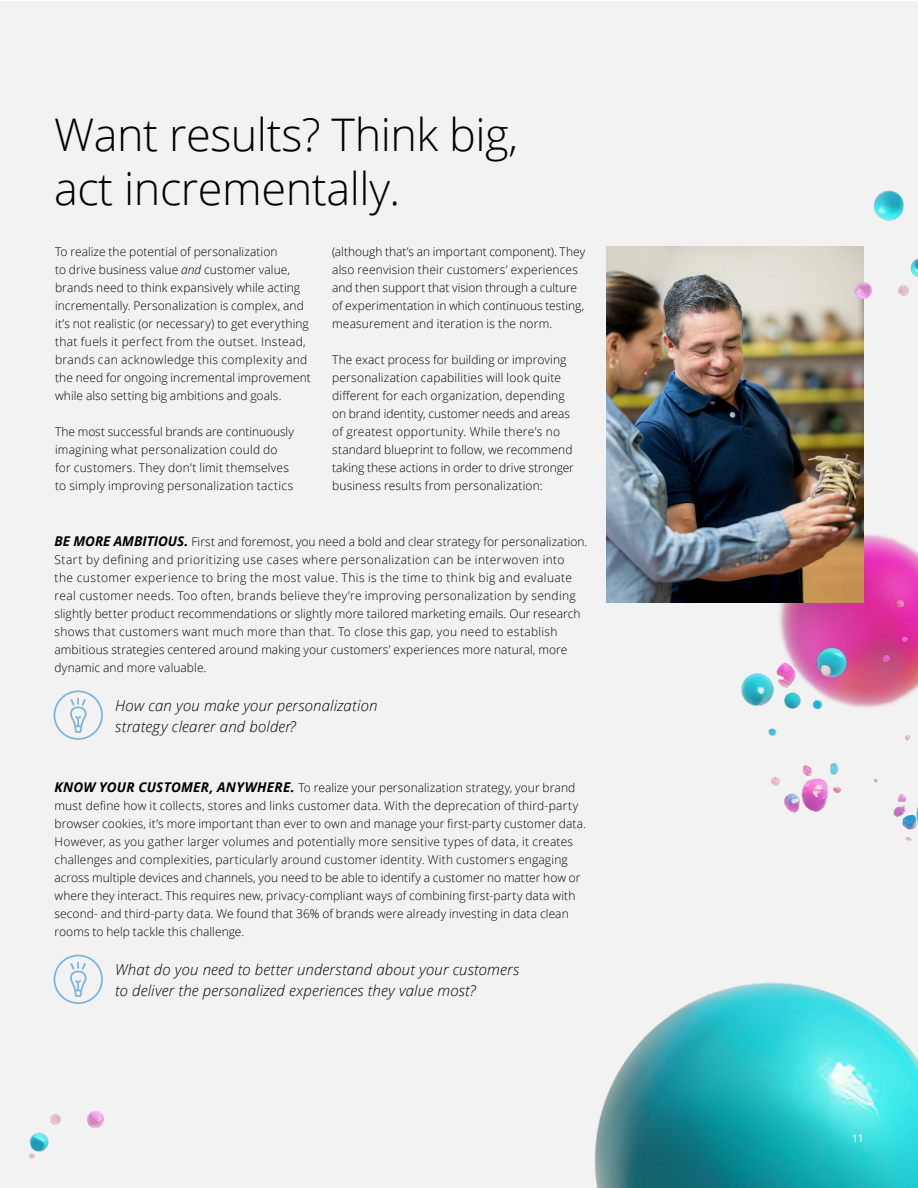
<style>
.page{position:relative;width:918px;height:1188px;background:#fff}
.page>*{position:absolute;margin:0;border:0;box-sizing:border-box;transform-origin:0 0}
.t1{font:300 45px/54px "Open Sans";letter-spacing:-.01em;color:#000}
.t2{font:italic 300 15px/21px "Open Sans";letter-spacing:.01em;color:#000}
.t3{font:300 12px/18px "Open Sans";letter-spacing:.01em;color:#000}
.t4{font:10.5px "Open Sans";color:#fff}
.s1{font-style:italic}
.s2{font-weight:700;font-style:italic;font-size:13.5px}
</style>
<div class="page">
<div style="left:0;top:2px;width:918px;height:1186px;background:#f2f2f2"></div>
<img style="left:675px;top:534px;width:243px;height:69px">
<img style="left:606px;top:246px;width:258px;height:356px">
<img style="left:740px;top:598px;width:178px;height:243px">
<img style="left:29px;top:1110px;width:75px;height:49px">
<img style="left:594px;top:982px;width:324px;height:206px">
<svg style="left:54px;top:690px;width:49px;height:50px"></svg>
<svg style="left:54px;top:955px;width:49px;height:49px"></svg>
<img style="left:839px;top:190px;width:79px;height:114px">
<h1 class="t1" style="left:54px;top:107px;width:466px">Want results? Think big, act incrementally.</h1>
<p class="t3" style="left:55px;top:243px;width:257px">To realize the potential of personalization<br>to drive business value <span class="s1">and</span> customer value, brands need to think expansively while acting incrementally. Personalization is complex, and it’s not realistic (or necessary) to get everything that fuels it perfect from the outset. Instead, brands can acknowledge this complexity and the need for ongoing incremental improvement while also setting big ambitions and goals.</p>
<p class="t3" style="left:55px;top:423px;width:240px">The most successful brands are continuously imagining what personalization could do for customers. They don’t limit themselves to simply improving personalization tactics</p>
<p class="t3" style="left:332px;top:243px;width:255px">(although that’s an important component). They also reenvision their customers’ experiences and then support that vision through a culture of experimentation in which continuous testing, measurement and iteration is the norm.</p>
<p class="t3" style="left:332px;top:351px;width:243px">The exact process for building or improving personalization capabilities will look quite different for each organization, depending on brand identity, customer needs and areas of greatest opportunity. While there’s no standard blueprint to follow, we recommend taking these actions in order to drive stronger business results from personalization:</p>
<p class="t3" style="left:55px;top:533px;width:534px"><span class="s2">BE MORE AMBITIOUS.</span> First and foremost, you need a bold and clear strategy for personalization.<br>Start by defining and prioritizing use cases where personalization can be interwoven into<br>the customer experience to bring the most value. This is the time to think big and evaluate real customer needs. Too often, brands believe they’re improving personalization by sending slightly better product recommendations or slightly more tailored marketing emails. Our research shows that customers want much more than that. To close this gap, you need to establish ambitious strategies centered around making your customers’ experiences more natural, more dynamic and more valuable.</p>
<p class="t2" style="left:115px;top:695px;width:264px">How can you make your personalization strategy clearer and bolder?</p>
<p class="t3" style="left:55px;top:778px;width:533px"><span class="s2">KNOW YOUR CUSTOMER, ANYWHERE.</span> To realize your personalization strategy, your brand must define how it collects, stores and links customer data. With the deprecation of third-party browser cookies, it’s more important than ever to own and manage your first-party customer data.<br>However, as you gather larger volumes and potentially more sensitive types of data, it creates challenges and complexities, particularly around customer identity. With customers engaging across multiple devices and channels, you need to be able to identify a customer no matter how or where they interact. This requires new, privacy-compliant ways of combining first-party data with second- and third-party data. We found that 36% of brands were already investing in data clean rooms to help tackle this challenge.</p>
<p class="t2" style="left:115px;top:958px;width:405px">What do you need to better understand about your customers to deliver the personalized experiences they value most?</p>
<p class="t4" style="left:852px;top:1131px;width:13px">11</p>
</div>
